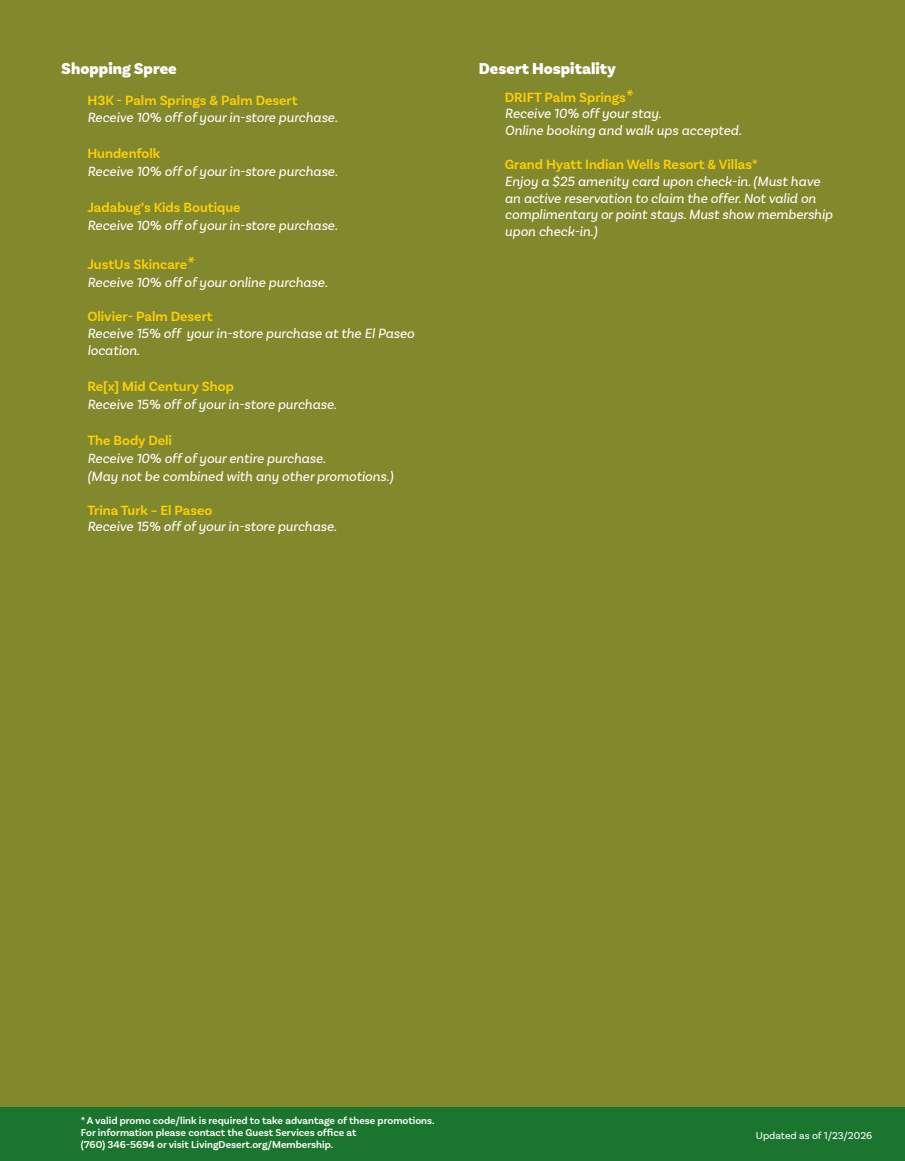
<style>
.page{position:relative;width:905px;height:1161px;background:#fff}
.page>*{position:absolute;margin:0;border:0;box-sizing:border-box;transform-origin:0 0}
.t1{font:900 16.5px "Basic Sans";color:#fff}
.t2{font:italic 14.1px/16.8px "Basic Sans";color:#fff}
.t3{font:600 14.1px "Basic Sans";color:#ffd102}
.t4{font:600 10.5px/12px "Basic Sans";color:#fff}
.t5{font:10.5px "Basic Sans";color:#fff}
.s1{font-size:18px}
</style>
<div class="page">
<div style="left:0;top:0;width:904px;height:1161px;background:#82892d"></div>
<div style="left:0;top:1107px;width:904px;height:54px;background:#1c752e"></div>
<p class="t1" style="left:61px;top:59px;width:117px">Shopping Spree</p>
<p class="t3" style="left:87px;top:92px;width:212px">H3K - Palm Springs &amp; Palm Desert</p>
<p class="t2" style="left:87px;top:109px;width:252px">Receive 10% off of your in-store purchase.</p>
<p class="t3" style="left:87px;top:145px;width:74px">Hundenfolk</p>
<p class="t2" style="left:87px;top:163px;width:252px">Receive 10% off of your in-store purchase.</p>
<p class="t3" style="left:87px;top:199px;width:155px">Jadabug’s Kids Boutique</p>
<p class="t2" style="left:87px;top:217px;width:252px">Receive 10% off of your in-store purchase.</p>
<p class="t3" style="left:87px;top:256px;width:109px">JustUs Skincare<span class="s1">*</span></p>
<p class="t2" style="left:87px;top:274px;width:242px">Receive 10% off of your online purchase.</p>
<p class="t3" style="left:87px;top:308px;width:127px">Olivier- Palm Desert</p>
<p class="t2" style="left:87px;top:325px;width:328px">Receive 15% off your in-store purchase at the El Paseo location.</p>
<p class="t3" style="left:87px;top:378px;width:148px">Re[x] Mid Century Shop</p>
<p class="t2" style="left:87px;top:396px;width:251px">Receive 15% off of your in-store purchase.</p>
<p class="t3" style="left:87px;top:432px;width:86px">The Body Deli</p>
<p class="t2" style="left:87px;top:450px;width:240px">Receive 10% off of your entire purchase.</p>
<p class="t2" style="left:87px;top:468px;width:307px">(May not be combined with any other promotions.)</p>
<p class="t3" style="left:87px;top:501px;width:127px">Trina Turk – El Paseo</p>
<p class="t2" style="left:87px;top:518px;width:251px">Receive 15% off of your in-store purchase.</p>
<p class="t1" style="left:479px;top:59px;width:139px">Desert Hospitality</p>
<p class="t3" style="left:505px;top:88px;width:130px">DRIFT Palm Springs<span class="s1">*</span></p>
<p class="t2" style="left:505px;top:105px;width:158px">Receive 10% off your stay.</p>
<p class="t2" style="left:505px;top:122px;width:238px">Online booking and walk ups accepted.</p>
<p class="t3" style="left:505px;top:156px;width:254px">Grand Hyatt Indian Wells Resort &amp; Villas*</p>
<p class="t2" style="left:505px;top:173px;width:329px">Enjoy a $25 amenity card upon check-in. (Must have an active reservation to claim the offer. Not valid on complimentary or point stays. Must show membership upon check-in.)</p>
<p class="t4" style="left:81px;top:1114px;width:355px">* A valid promo code/link is required to take advantage of these promotions.<br>For information please contact the Guest Services office at</p>
<p class="t4" style="left:81px;top:1138px;width:254px">(760) 346-5694 or visit LivingDesert.org/Membership.</p>
<p class="t5" style="left:755px;top:1129px;width:118px">Updated as of 1/23/2026</p>
</div>
